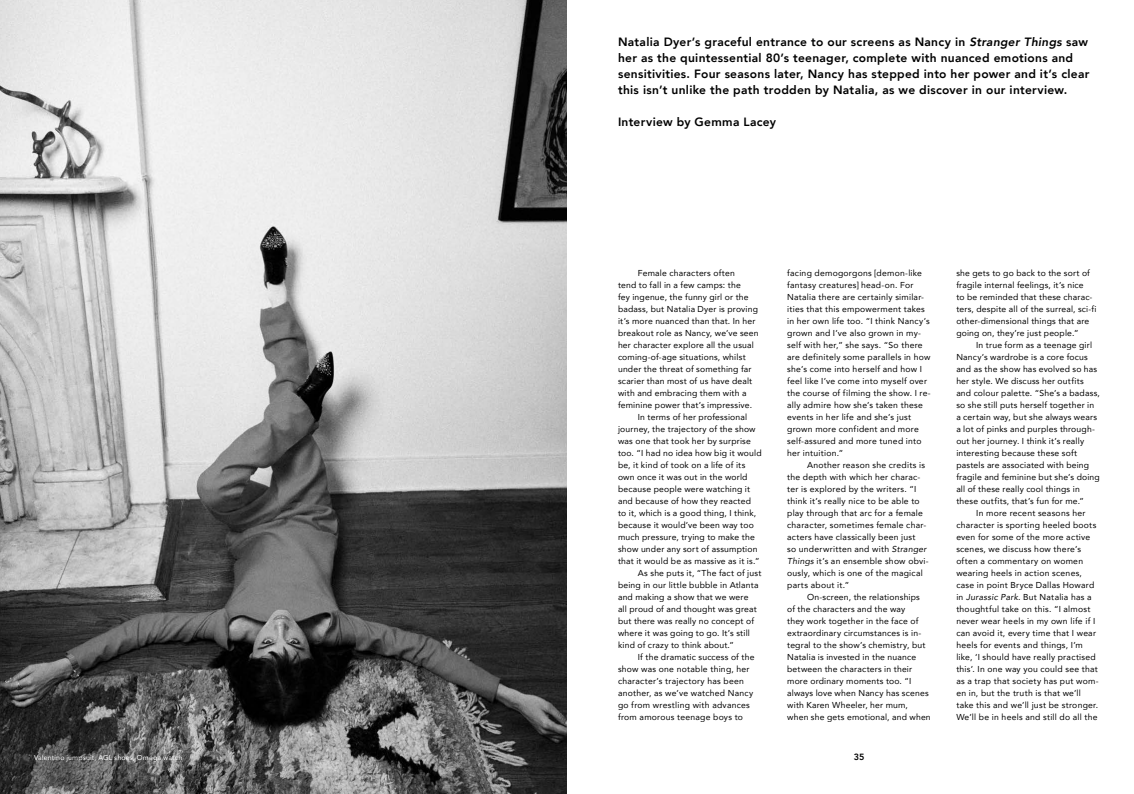
<style>
.page{position:relative;width:1134px;height:794px;background:#fff}
.page>*{position:absolute;margin:0;border:0;box-sizing:border-box;transform-origin:0 0}
.t1{font:800 12px/16px "Avenir";letter-spacing:.025em;color:#000}
.t2{font:800 9px "Avenir";color:#000}
.t3{font:8.6px/12px "Avenir";letter-spacing:.025em;color:#000}
.t4{font:7px "Avenir";letter-spacing:.02em;color:#fff}
.s1{font-style:italic}
</style>
<div class="page">
<img style="left:0;top:0;width:567px;height:794px">
<p class="t1" style="left:618px;top:34px;width:473px">Natalia Dyer’s graceful entrance to our screens as Nancy in <span class="s1">Stranger Things</span> saw her as the quintessential 80’s teenager, complete with nuanced emotions and sensitivities. Four seasons later, Nancy has stepped into her power and it’s clear this isn’t unlike the path trodden by Natalia, as we discover in our interview.</p>
<h1 class="t1" style="left:618px;top:114px;width:160px">Interview by Gemma Lacey</h1>
<p class="t3" style="left:638px;top:267px;width:98px">Female characters often</p>
<p class="t3" style="left:618px;top:279px;width:124px">tend to fall in a few camps: the</p>
<p class="t3" style="left:618px;top:291px;width:132px">fey ingenue, the funny girl or the</p>
<p class="t3" style="left:618px;top:303px;width:142px">badass, but Natalia Dyer is proving</p>
<p class="t3" style="left:618px;top:315px;width:139px">it’s more nuanced than that. In her</p>
<p class="t3" style="left:618px;top:327px;width:142px">breakout role as Nancy, we’ve seen</p>
<p class="t3" style="left:618px;top:339px;width:137px">her character explore all the usual</p>
<p class="t3" style="left:618px;top:351px;width:129px">coming-of-age situations, whilst</p>
<p class="t3" style="left:618px;top:363px;width:135px">under the threat of something far</p>
<p class="t3" style="left:618px;top:375px;width:136px">scarier than most of us have dealt</p>
<p class="t3" style="left:618px;top:387px;width:130px">with and embracing them with a</p>
<p class="t3" style="left:618px;top:399px;width:136px">feminine power that’s impressive.</p>
<p class="t3" style="left:638px;top:411px;width:111px">In terms of her professional</p>
<p class="t3" style="left:618px;top:423px;width:139px">journey, the trajectory of the show</p>
<p class="t3" style="left:618px;top:435px;width:134px">was one that took her by surprise</p>
<p class="t3" style="left:618px;top:447px;width:145px">too. “I had no idea how big it would</p>
<p class="t3" style="left:618px;top:459px;width:129px">be, it kind of took on a life of its</p>
<p class="t3" style="left:618px;top:471px;width:131px">own once it was out in the world</p>
<p class="t3" style="left:618px;top:483px;width:134px">because people were watching it</p>
<p class="t3" style="left:618px;top:495px;width:135px">and because of how they reacted</p>
<p class="t3" style="left:618px;top:507px;width:140px">to it, which is a good thing, I think,</p>
<p class="t3" style="left:618px;top:519px;width:137px">because it would’ve been way too</p>
<p class="t3" style="left:618px;top:531px;width:138px">much pressure, trying to make the</p>
<p class="t3" style="left:618px;top:543px;width:141px">show under any sort of assumption</p>
<p class="t3" style="left:618px;top:555px;width:143px">that it would be as massive as it is.”</p>
<p class="t3" style="left:638px;top:567px;width:125px">As she puts it, “The fact of just</p>
<p class="t3" style="left:618px;top:579px;width:142px">being in our little bubble in Atlanta</p>
<p class="t3" style="left:618px;top:591px;width:132px">and making a show that we were</p>
<p class="t3" style="left:618px;top:603px;width:140px">all proud of and thought was great</p>
<p class="t3" style="left:618px;top:615px;width:138px">but there was really no concept of</p>
<p class="t3" style="left:618px;top:627px;width:133px">where it was going to go. It’s still</p>
<p class="t3" style="left:618px;top:639px;width:118px">kind of crazy to think about.”</p>
<p class="t3" style="left:638px;top:651px;width:118px">If the dramatic success of the</p>
<p class="t3" style="left:618px;top:663px;width:133px">show was one notable thing, her</p>
<p class="t3" style="left:618px;top:675px;width:127px">character’s trajectory has been</p>
<p class="t3" style="left:618px;top:687px;width:137px">another, as we’ve watched Nancy</p>
<p class="t3" style="left:618px;top:699px;width:133px">go from wrestling with advances</p>
<p class="t3" style="left:618px;top:711px;width:127px">from amorous teenage boys to</p>
<p class="t3" style="left:787px;top:267px;width:145px">facing demogorgons [demon-like fantasy creatures] head-on. For<br>Natalia there are certainly similar&shy;ities that this empowerment takes in her own life too. “I think Nancy’s grown and I’ve also grown in my&shy;self with her,” she says. “So there are definitely some parallels in how she’s come into herself and how I feel like I’ve come into myself over the course of filming the show. I re&shy;ally admire how she’s taken these events in her life and she’s just grown more confident and more self-assured and more tuned into her intuition.”</p>
<p class="t3" style="left:787px;top:459px;width:143px;text-indent:20px">Another reason she credits is the depth with which her charac&shy;ter is explored by the writers. “I think it’s really nice to be able to play through that arc for a female character, sometimes female char&shy;acters have classically been just<br>so underwritten and with <span class="s1">Stranger<br>Things</span> it’s an ensemble show obvi&shy;ously, which is one of the magical parts about it.”</p>
<p class="t3" style="left:787px;top:591px;width:145px;text-indent:20px">On-screen, the relationships<br>of the characters and the way<br>they work together in the face of extraordinary circumstances is in&shy;tegral to the show’s chemistry, but<br>Natalia is invested in the nuance between the characters in their more ordinary moments too. “I always love when Nancy has scenes with Karen Wheeler, her mum, when she gets emotional, and when</p>
<p class="t4" style="left:34px;top:752px;width:150px">Valentino jumpsuit, AGL shoes, Omega watch</p>
<p class="t2" style="left:854px;top:750px;width:12px">35</p>
<p class="t3" style="left:956px;top:267px;width:142px">she gets to go back to the sort of fragile internal feelings, it’s nice<br>to be reminded that these charac&shy;ters, despite all of the surreal, sci-fi other-dimensional things that are going on, they’re just people.”</p>
<p class="t3" style="left:976px;top:339px;width:117px">In true form as a teenage girl</p>
<p class="t3" style="left:956px;top:351px;width:133px">Nancy’s wardrobe is a core focus</p>
<p class="t3" style="left:956px;top:363px;width:142px">and as the show has evolved so has</p>
<p class="t3" style="left:956px;top:375px;width:129px">her style. We discuss her outfits</p>
<p class="t3" style="left:956px;top:387px;width:145px">and colour palette. “She’s a badass,</p>
<p class="t3" style="left:956px;top:399px;width:139px">so she still puts herself together in</p>
<p class="t3" style="left:956px;top:411px;width:142px">a certain way, but she always wears</p>
<p class="t3" style="left:956px;top:423px;width:140px">a lot of pinks and purples through-</p>
<p class="t3" style="left:956px;top:435px;width:129px">out her journey. I think it’s really</p>
<p class="t3" style="left:956px;top:447px;width:122px">interesting because these soft</p>
<p class="t3" style="left:956px;top:459px;width:134px">pastels are associated with being</p>
<p class="t3" style="left:956px;top:471px;width:145px">fragile and feminine but she’s doing</p>
<p class="t3" style="left:956px;top:483px;width:125px">all of these really cool things in</p>
<p class="t3" style="left:956px;top:495px;width:129px">these outfits, that’s fun for me.”</p>
<p class="t3" style="left:976px;top:507px;width:111px">In more recent seasons her</p>
<p class="t3" style="left:956px;top:519px;width:142px">character is sporting heeled boots</p>
<p class="t3" style="left:956px;top:531px;width:136px">even for some of the more active</p>
<p class="t3" style="left:956px;top:543px;width:126px">scenes, we discuss how there’s</p>
<p class="t3" style="left:956px;top:555px;width:128px">often a commentary on women</p>
<p class="t3" style="left:956px;top:567px;width:127px">wearing heels in action scenes,</p>
<p class="t3" style="left:956px;top:579px;width:140px">case in point Bryce Dallas Howard</p>
<p class="t3" style="left:956px;top:591px;width:137px">in <span class="s1">Jurassic Park.</span> But Natalia has a</p>
<p class="t3" style="left:956px;top:603px;width:136px">thoughtful take on this. “I almost</p>
<p class="t3" style="left:956px;top:615px;width:140px">never wear heels in my own life if I</p>
<p class="t3" style="left:956px;top:627px;width:141px">can avoid it, every time that I wear</p>
<p class="t3" style="left:956px;top:639px;width:128px">heels for events and things, I’m</p>
<p class="t3" style="left:956px;top:651px;width:141px">like, ‘I should have really practised</p>
<p class="t3" style="left:956px;top:663px;width:143px">this’. In one way you could see that</p>
<p class="t3" style="left:956px;top:675px;width:144px">as a trap that society has put wom-</p>
<p class="t3" style="left:956px;top:687px;width:126px">en in, but the truth is that we’ll</p>
<p class="t3" style="left:956px;top:699px;width:143px">take this and we’ll just be stronger.</p>
<p class="t3" style="left:956px;top:711px;width:143px">We’ll be in heels and still do all the</p>
</div>
